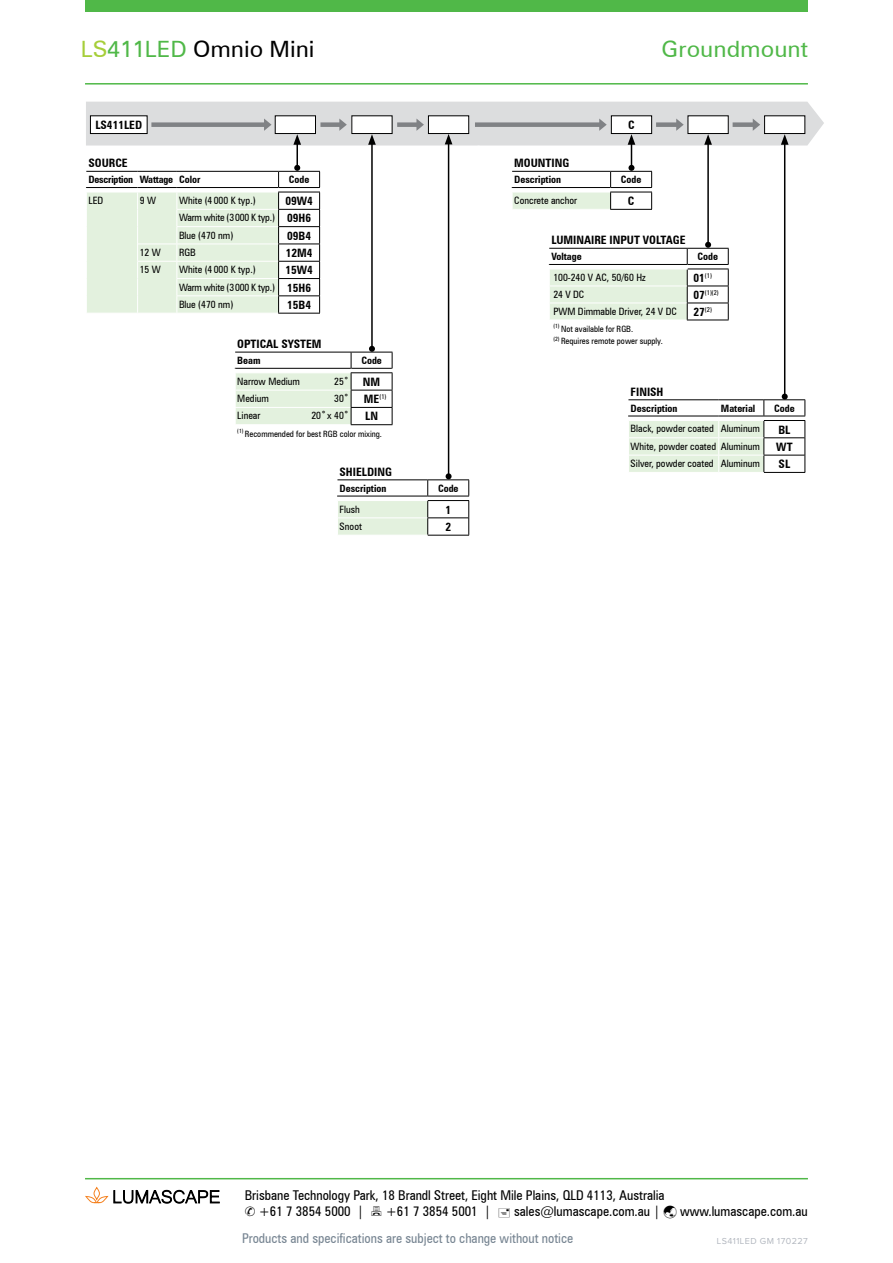
<style>
.page{position:relative;width:893px;height:1263px;background:#fff}
.page>*{position:absolute;margin:0;border:0;box-sizing:border-box;transform-origin:0 0}
.t1{font:22.5px "Zurich BT";color:#000}
.t2{font:22.5px "Zurich BT";color:#50b848}
.t3{font:condensed 13.5px/16.2px "Zurich BT";color:#000}
.t4{font:condensed 13.5px "Zurich BT";color:#778592}
.t5{font:700 condensed 11.55px "Zurich BT";color:#000}
.t6{font:condensed 10.2px "Zurich BT";color:#000}
.t7{font:700 condensed 10.2px "Zurich BT";color:#000}
.t8{font:condensed 10.2px/17.2px "Zurich BT";letter-spacing:-.02em;color:#000}
.t9{font:700 condensed 10.2px "Zurich BT";letter-spacing:-.02em;color:#000}
.t10{font:9px "Proxima Nova";letter-spacing:.05em;color:#b2b7bf}
.t11{font:condensed 8.7px/12.1px "Zurich BT";color:#000}
.t12{font:condensed 6.75px "Zurich BT";color:#000}
.s1{color:#a6ce39}
.s2{color:#50b848}
.s3{font-weight:700;font-size:11.55px}
</style>
<div class="page">
<hr style="left:85px;top:83px;width:723px;height:2px;background:#50b848">
<div style="left:85px;top:0;width:723px;height:12px;background:#50b848"></div>
<hr style="left:85px;top:1178px;width:723px;height:1px;background:#50b848">
<svg style="left:85px;top:1187px;width:134px;height:16px"></svg>
<svg style="left:628px;top:400px;width:137px;height:72px"></svg>
<svg style="left:805px;top:400px;width:1px;height:72px"></svg>
<hr style="left:628px;top:399px;width:91px;height:1px;background:#000">
<hr style="left:719px;top:399px;width:45px;height:1px;background:#000">
<hr style="left:764px;top:399px;width:41px;height:1px;background:#000">
<hr style="left:628px;top:416px;width:91px;height:1px;background:#000">
<hr style="left:719px;top:416px;width:45px;height:1px;background:#000">
<hr style="left:764px;top:416px;width:41px;height:1px;background:#000">
<hr style="left:629px;top:420px;width:90px;height:1px;background:#fff">
<hr style="left:719px;top:420px;width:45px;height:1px;background:#fff">
<hr style="left:764px;top:420px;width:41px;height:1px;background:#000">
<hr style="left:629px;top:437px;width:90px;height:1px;background:#fff">
<hr style="left:719px;top:437px;width:45px;height:1px;background:#fff">
<hr style="left:764px;top:437px;width:41px;height:1px;background:#000">
<hr style="left:629px;top:455px;width:90px;height:1px;background:#fff">
<hr style="left:719px;top:455px;width:45px;height:1px;background:#fff">
<hr style="left:764px;top:455px;width:41px;height:1px;background:#000">
<hr style="left:764px;top:472px;width:41px;height:1px;background:#000">
<hr style="left:687px;top:320px;width:42px;height:1px;background:#000">
<hr style="left:351px;top:352px;width:41px;height:1px;background:#000">
<hr style="left:351px;top:368px;width:41px;height:1px;background:#000">
<hr style="left:351px;top:372px;width:41px;height:1px;background:#000">
<hr style="left:351px;top:390px;width:41px;height:1px;background:#000">
<hr style="left:351px;top:407px;width:41px;height:1px;background:#000">
<hr style="left:351px;top:424px;width:41px;height:1px;background:#000">
<svg style="left:392px;top:352px;width:1px;height:74px"></svg>
<svg style="left:235px;top:352px;width:117px;height:74px"></svg>
<svg style="left:337px;top:480px;width:91px;height:55px"></svg>
<svg style="left:468px;top:480px;width:1px;height:55px"></svg>
<hr style="left:337px;top:479px;width:91px;height:1px;background:#000">
<hr style="left:428px;top:479px;width:41px;height:1px;background:#000">
<hr style="left:337px;top:496px;width:91px;height:1px;background:#000">
<hr style="left:428px;top:496px;width:41px;height:1px;background:#000">
<hr style="left:338px;top:500px;width:90px;height:1px;background:#fff">
<hr style="left:428px;top:500px;width:41px;height:1px;background:#000">
<hr style="left:338px;top:517px;width:89px;height:1px;background:#fff">
<hr style="left:428px;top:517px;width:40px;height:1px;background:#000">
<hr style="left:428px;top:535px;width:41px;height:1px;background:#000">
<hr style="left:371px;top:142px;width:2px;height:207px;background:#000">
<svg style="left:369px;top:346px;width:6px;height:6px"></svg>
<hr style="left:448px;top:142px;width:1px;height:334px;background:#000">
<svg style="left:446px;top:473px;width:6px;height:6px"></svg>
<hr style="left:784px;top:142px;width:1px;height:255px;background:#000">
<svg style="left:782px;top:394px;width:6px;height:6px"></svg>
<svg style="left:86px;top:102px;width:738px;height:218px"></svg>
<div style="left:475px;top:146px;width:7px;height:7px;background:#fff;border-radius:50%"></div>
<h1 class="t1" style="left:81px;top:36px;width:235px"><span class="s1">LS</span><span class="s2">411LED</span> Omnio Mini</h1>
<h1 class="t2" style="left:662px;top:36px;width:148px">Groundmount</h1>
<p class="t5" style="left:95px;top:118px;width:48px">LS411LED</p>
<p class="t5" style="left:628px;top:118px;width:8px">C</p>
<p class="t5" style="left:88px;top:156px;width:41px">SOURCE</p>
<p class="t9" style="left:88px;top:173px;width:113px">Description Wattage Color</p>
<p class="t7" style="left:289px;top:173px;width:22px">Code</p>
<p class="t6" style="left:88px;top:194px;width:16px">LED</p>
<p class="t6" style="left:140px;top:194px;width:18px">9 W</p>
<p class="t6" style="left:179px;top:194px;width:78px">White (4 000 K typ.)</p>
<p class="t5" style="left:285px;top:194px;width:29px">09W4</p>
<p class="t8" style="left:179px;top:209px;width:134px">Warm white (3000 K typ.) <span class="s3">09H6<br></span>Blue (470 nm)</p>
<p class="t5" style="left:514px;top:156px;width:56px">MOUNTING</p>
<p class="t7" style="left:514px;top:173px;width:48px">Description</p>
<p class="t7" style="left:621px;top:173px;width:22px">Code</p>
<p class="t6" style="left:514px;top:194px;width:64px">Concrete anchor</p>
<p class="t5" style="left:628px;top:194px;width:8px">C</p>
<p class="t5" style="left:287px;top:229px;width:25px">09B4</p>
<p class="t5" style="left:551px;top:233px;width:136px">LUMINAIRE INPUT VOLTAGE</p>
<p class="t7" style="left:551px;top:250px;width:32px">Voltage</p>
<p class="t7" style="left:697px;top:250px;width:22px">Code</p>
<p class="t6" style="left:553px;top:271px;width:94px">100-240 V AC, 50/60 Hz</p>
<p class="t12" style="left:693px;top:271px;width:20px"><span class="s3">01</span>(1)</p>
<p class="t6" style="left:553px;top:288px;width:33px">24 V DC</p>
<p class="t12" style="left:693px;top:288px;width:27px"><span class="s3">07</span>(1)(2)</p>
<p class="t6" style="left:553px;top:305px;width:125px">PWM Dimmable Driver, 24 V DC</p>
<p class="t12" style="left:693px;top:305px;width:20px"><span class="s3">27</span>(2)</p>
<p class="t11" style="left:553px;top:323px;width:111px"><sup>(1)</sup> Not available for RGB.<br><sup>(2)</sup> Requires remote power supply.</p>
<p class="t6" style="left:140px;top:246px;width:23px">12 W</p>
<p class="t6" style="left:179px;top:246px;width:18px">RGB</p>
<p class="t5" style="left:286px;top:246px;width:28px">12M4</p>
<p class="t6" style="left:140px;top:263px;width:23px">15 W</p>
<p class="t6" style="left:179px;top:263px;width:78px">White (4 000 K typ.)</p>
<p class="t5" style="left:285px;top:263px;width:29px">15W4</p>
<p class="t8" style="left:179px;top:278px;width:134px">Warm white (3000 K typ.) <span class="s3">15H6<br></span>Blue (470 nm)</p>
<p class="t5" style="left:287px;top:298px;width:25px">15B4</p>
<p class="t5" style="left:237px;top:337px;width:86px">OPTICAL SYSTEM</p>
<p class="t7" style="left:237px;top:354px;width:25px">Beam</p>
<p class="t7" style="left:361px;top:354px;width:22px">Code</p>
<p class="t6" style="left:237px;top:375px;width:64px">Narrow Medium</p>
<p class="t6" style="left:334px;top:375px;width:48px">25˚ <span class="s3">NM</span></p>
<p class="t6" style="left:237px;top:392px;width:33px">Medium</p>
<p class="t6" style="left:334px;top:392px;width:16px">30˚</p>
<p class="t12" style="left:364px;top:393px;width:24px"><span class="s3">ME</span>(1)</p>
<p class="t6" style="left:237px;top:409px;width:25px">Linear</p>
<p class="t6" style="left:311px;top:409px;width:39px">20˚ x 40˚</p>
<p class="t5" style="left:365px;top:409px;width:14px">LN</p>
<p class="t11" style="left:237px;top:427px;width:146px"><sup>(1)</sup> Recommended for best RGB color mixing.</p>
<p class="t5" style="left:340px;top:464px;width:54px">SHIELDING</p>
<p class="t7" style="left:340px;top:482px;width:48px">Description</p>
<p class="t7" style="left:438px;top:482px;width:22px">Code</p>
<p class="t6" style="left:340px;top:503px;width:22px">Flush</p>
<p class="t5" style="left:445px;top:502px;width:7px">1</p>
<p class="t6" style="left:340px;top:520px;width:24px">Snoot</p>
<p class="t5" style="left:445px;top:520px;width:7px">2</p>
<p class="t5" style="left:631px;top:384px;width:34px">FINISH</p>
<p class="t7" style="left:631px;top:402px;width:48px">Description</p>
<p class="t7" style="left:721px;top:402px;width:36px">Material</p>
<p class="t7" style="left:774px;top:402px;width:22px">Code</p>
<p class="t6" style="left:631px;top:423px;width:131px">Black, powder coated Aluminum</p>
<p class="t5" style="left:778px;top:422px;width:14px">BL</p>
<p class="t6" style="left:631px;top:440px;width:131px">White, powder coated Aluminum</p>
<p class="t5" style="left:776px;top:440px;width:18px">WT</p>
<p class="t6" style="left:631px;top:457px;width:131px">Silver, powder coated Aluminum</p>
<p class="t5" style="left:779px;top:457px;width:13px">SL</p>
<h2 class="t3" style="left:245px;top:1187px;width:421px">Brisbane Technology Park, 18 Brandl Street, Eight Mile Plains, QLD 4113, Australia ✆ +61 7 3854 5000 |</h2>
<h2 class="t3" style="left:386px;top:1203px;width:107px">+61 7 3854 5001 |</h2>
<h2 class="t3" style="left:514px;top:1203px;width:148px">sales@lumascape.com.au |</h2>
<h2 class="t3" style="left:680px;top:1203px;width:129px">www.lumascape.com.au</h2>
<h2 class="t4" style="left:242px;top:1230px;width:332px">Products and specifications are subject to change without notice</h2>
<p class="t10" style="left:717px;top:1236px;width:93px">LS411LED GM 170227</p>
</div>
